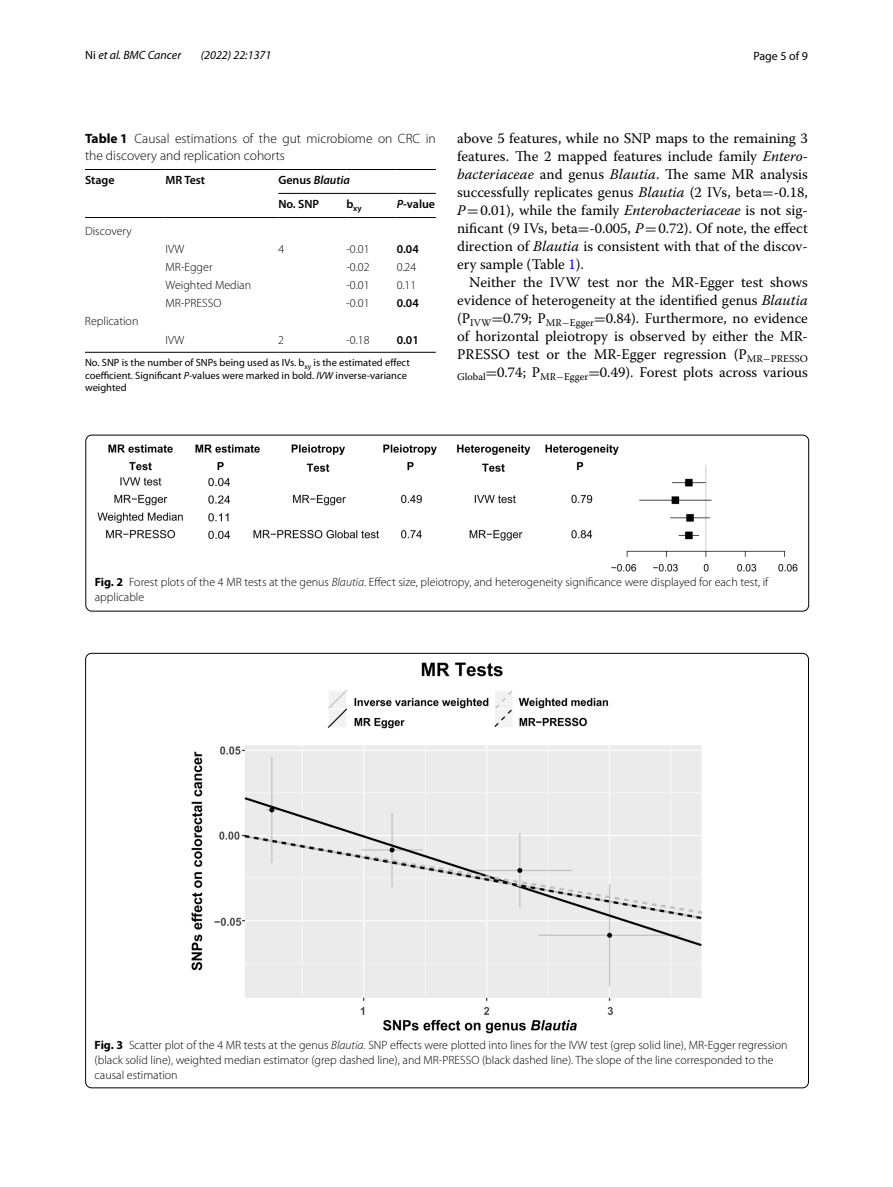
<style>
.page{position:relative;width:893px;height:1187px;background:#fff}
.page>*{position:absolute;margin:0;border:0;box-sizing:border-box;transform-origin:0 0}
.t1{font:14.7px/18px "Warnock Pro";color:#000;text-align:justify}
.t2{font:300 13.5px/16.5px "Myriad Pro";color:#000}
.t3{font:300 12px/15px "Myriad Pro";color:#000}
.t4{font:600 12px/23.9px "Myriad Pro";color:#000}
.t5{font:italic 12px "Myriad Pro";color:#000}
.t6{font:12px "Myriad Pro";color:#000}
.t7{font:10.5px/12.8px "Myriad Pro";color:#000}
.t8{font:600 8.4px "Myriad Pro";color:#000}
.s1{font-style:normal}
.s2{font-weight:700}
.s3{font-style:italic}
.s4{font-family:"MTSY"}
.s5{color:#00f}
</style>
<div class="page">
<hr style="left:85px;top:169px;width:81px;height:1px;background:#000">
<hr style="left:85px;top:217px;width:81px;height:1px;background:#000">
<hr style="left:166px;top:169px;width:112px;height:1px;background:#000">
<hr style="left:166px;top:217px;width:112px;height:1px;background:#000">
<hr style="left:278px;top:169px;width:68px;height:1px;background:#000">
<hr style="left:346px;top:169px;width:51px;height:1px;background:#000">
<hr style="left:397px;top:169px;width:39px;height:1px;background:#000">
<hr style="left:278px;top:217px;width:68px;height:1px;background:#000">
<hr style="left:346px;top:217px;width:51px;height:1px;background:#000">
<hr style="left:397px;top:217px;width:39px;height:1px;background:#000">
<hr style="left:85px;top:352px;width:81px;height:1px;background:#000">
<hr style="left:166px;top:352px;width:112px;height:1px;background:#000">
<hr style="left:278px;top:352px;width:68px;height:1px;background:#000">
<hr style="left:346px;top:352px;width:51px;height:1px;background:#000">
<hr style="left:397px;top:352px;width:39px;height:1px;background:#000">
<hr style="left:278px;top:193px;width:158px;height:1px;background:#000">
<img style="left:97px;top:444px;width:700px;height:127px">
<div style="left:86px;top:435px;width:723px;height:176px;border:1px solid #000;border-radius:6px"></div>
<img style="left:192px;top:662px;width:510px;height:371px">
<p class="t5" style="left:85px;top:48px;width:98px"><span class="s1">Ni</span> et al. BMC Cancer</p>
<p class="t5" style="left:201px;top:48px;width:72px">(2022) 22:1371</p>
<p class="t6" style="left:753px;top:48px;width:56px">Page 5 of 9</p>
<p class="t2" style="left:85px;top:130px;width:352px"><span class="s2">Table 1</span> Causal estimations of the gut microbiome on CRC in the discovery and replication cohorts</p>
<p class="t4" style="left:85px;top:168px;width:31px">Stage</p>
<p class="t4" style="left:166px;top:168px;width:41px">MR Test</p>
<p class="t4" style="left:278px;top:168px;width:73px">Genus <span class="s3">Blautia<br></span>No. SNP</p>
<p class="t8" style="left:346px;top:202px;width:17px"><sup>b</sup>xy</p>
<p class="t4" style="left:397px;top:191px;width:40px"><span class="s3">P</span>-value</p>
<p class="t3" style="left:85px;top:223px;width:48px">Discovery</p>
<p class="t3" style="left:85px;top:314px;width:55px">Replication</p>
<p class="t3" style="left:166px;top:241px;width:20px">IVW</p>
<p class="t3" style="left:278px;top:241px;width:7px">4</p>
<p class="t3" style="left:346px;top:241px;width:25px">-0.01</p>
<p class="t4" style="left:397px;top:236px;width:24px">0.04</p>
<p class="t3" style="left:166px;top:260px;width:48px">MR-Egger</p>
<p class="t3" style="left:346px;top:260px;width:25px">-0.02</p>
<p class="t3" style="left:397px;top:260px;width:21px">0.24</p>
<p class="t3" style="left:166px;top:278px;width:87px">Weighted Median</p>
<p class="t3" style="left:346px;top:278px;width:25px">-0.01</p>
<p class="t3" style="left:397px;top:278px;width:21px">0.11</p>
<p class="t3" style="left:166px;top:296px;width:57px">MR-PRESSO</p>
<p class="t3" style="left:346px;top:296px;width:25px">-0.01</p>
<p class="t4" style="left:397px;top:291px;width:24px">0.04</p>
<p class="t3" style="left:166px;top:332px;width:20px">IVW</p>
<p class="t3" style="left:278px;top:332px;width:7px">2</p>
<p class="t3" style="left:346px;top:332px;width:25px">-0.18</p>
<p class="t4" style="left:397px;top:327px;width:24px">0.01</p>
<p class="t7" style="left:85px;top:356px;width:326px">No. SNP is the number of SNPs being used as IVs. b<sub>xy</sub> is the estimated effect coefficient. Significant <span class="s3">P</span>-values were marked in bold. <span class="s3">IVW</span> inverse-variance weighted</p>
<p class="t1" style="left:457px;top:128px;width:352px">above 5 features, while no SNP maps to the remaining 3 features. The 2 mapped features include family <span class="s3">Entero&shy;bacteriaceae</span> and genus <span class="s3">Blautia</span>. The same MR analysis successfully replicates genus <span class="s3">Blautia</span> (2 IVs, beta<span class="s4">=</span>-0.18, <span class="s3">P</span><span class="s4">=</span>0.01), while the family <span class="s3">Enterobacteriaceae</span> is not sig&shy;nificant (9 IVs, beta<span class="s4">=</span>-0.005, <span class="s3">P</span><span class="s4">=</span>0.72). Of note, the effect direction of <span class="s3">Blautia</span> is consistent with that of the discov&shy;ery sample (Table <span class="s5">1</span>).</p>
<p class="t1" style="left:457px;top:272px;width:352px;text-indent:12px">Neither the IVW test nor the MR-Egger test shows evidence of heterogeneity at the identified genus <span class="s3">Blautia </span>(P<sub>IVW</sub><span class="s4">=</span>0.79; P<sub>MR</sub><sub>−</sub><sub>Egger</sub><span class="s4">=</span>0.84). Furthermore, no evidence of horizontal pleiotropy is observed by either the MR-PRESSO test or the MR-Egger regression (P<sub>MR</sub><sub>−</sub><sub>PRESSO Global</sub><span class="s4">=</span>0.74; P<sub>MR</sub><sub>−</sub><sub>Egger</sub><span class="s4">=</span>0.49). Forest plots across various</p>
<p class="t3" style="left:95px;top:575px;width:675px"><span class="s2">Fig. 2</span> Forest plots of the 4 MR tests at the genus <span class="s3">Blautia</span>. Effect size, pleiotropy, and heterogeneity significance were displayed for each test, if applicable</p>
<p class="t3" style="left:95px;top:1037px;width:694px"><span class="s2">Fig. 3</span> Scatter plot of the 4 MR tests at the genus <span class="s3">Blautia</span>. SNP effects were plotted into lines for the IVW test (grep solid line), MR-Egger regression (black solid line), weighted median estimator (grep dashed line), and MR-PRESSO (black dashed line). The slope of the line corresponded to the causal estimation</p>
</div>
